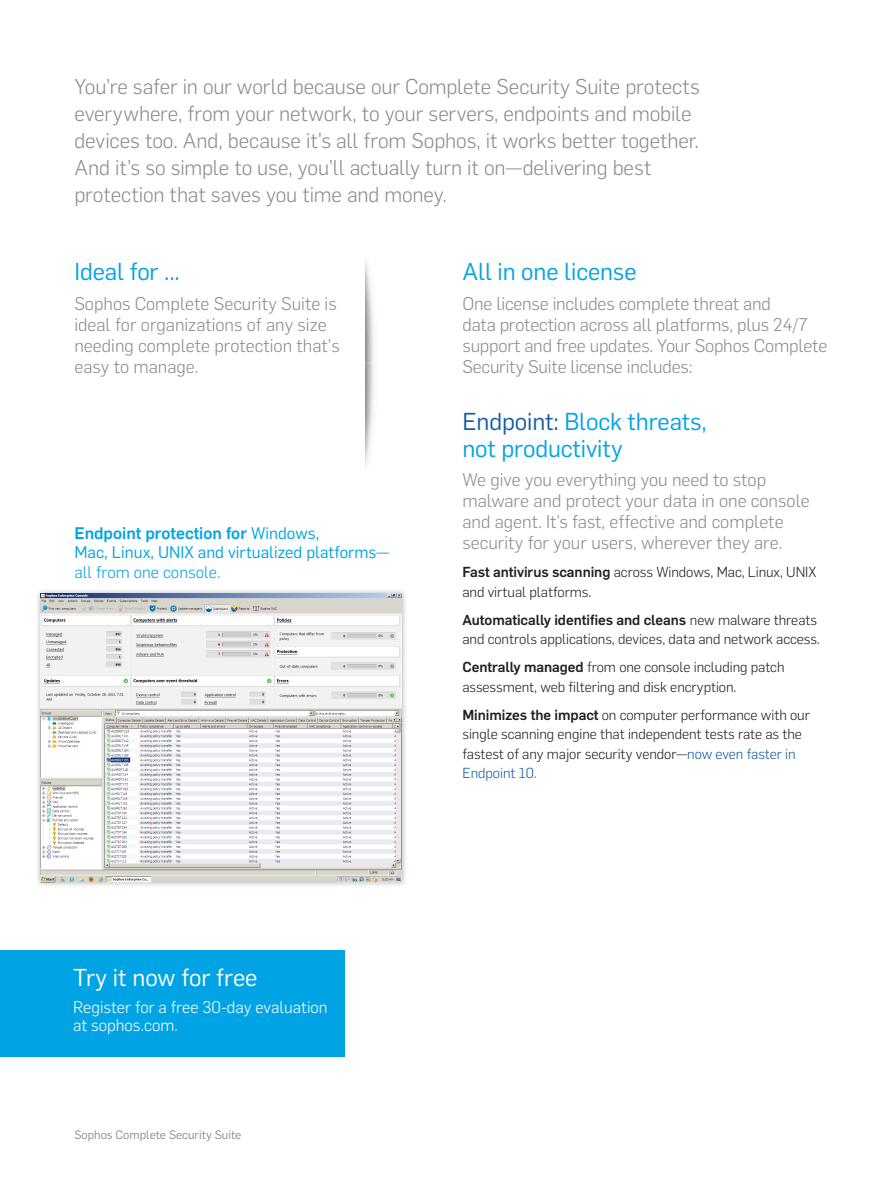
<style>
.page{position:relative;width:893px;height:1191px;background:#fff}
.page>*{position:absolute;margin:0;border:0;box-sizing:border-box;transform-origin:0 0}
.Subhead{font:24px/27px "Flama";letter-spacing:-.005em;color:#00a3e4}
.Try_it_now{font:24px "Flama";color:#fff}
.Intro_Paragraph{font:300 21px/27px "Flama";letter-spacing:-.005em;color:#8a8c8f}
.Intro_Paragraph_-_Na{font:300 18px/21px "Flama";color:#8a8c8f}
.Back_Cover_Body_Copy{font:16.5px/19.5px "Flama";color:#00a3e4}
.Try_it__Register{font:300 16.5px/18px "Flama";color:#fff}
.Body_Copy_Sub_Paragr{font:300 14.25px/19.5px "Flama";letter-spacing:-.005em;color:#231f20}
.t1{font:12px "Flama";color:#8a8c8f}
.s1{font-weight:500}
.s2{font-weight:300}
.s3{color:#185ca4}
</style>
<div class="page">
<div style="left:0;top:950px;width:344px;height:106px;background:#00a3e4"></div>
<img style="left:365px;top:259px;width:9px;height:208px">
<svg style="left:37px;top:590px;width:369px;height:296px"></svg>
<img style="left:40px;top:593px;width:362px;height:289px">
<p class="Intro_Paragraph" style="left:74px;top:72px;width:627px">You’re safer in our world because our Complete Security Suite protects everywhere, from your network, to your servers, endpoints and mobile devices too. And, because it’s all from Sophos, it works better together.<br>And it’s so simple to use, you’ll actually turn it on—delivering best protection that saves you time and money.</p>
<p class="Subhead" style="left:74px;top:257px;width:107px">Ideal for ...</p>
<p class="Intro_Paragraph_-_Na" style="left:74px;top:292px;width:267px">Sophos Complete Security Suite is ideal for organizations of any size needing complete protection that's easy to manage.</p>
<p class="Back_Cover_Body_Copy" style="left:74px;top:522px;width:316px"><span class="s1">Endpoint protection for</span> Windows,<br>Mac, Linux, UNIX and virtualized platforms— <span class="s2">all from one console.</span></p>
<p class="Subhead" style="left:462px;top:257px;width:176px">All in one license</p>
<p class="Intro_Paragraph_-_Na" style="left:462px;top:292px;width:366px">One license includes complete threat and<br>data protection across all platforms, plus 24/7 support and free updates. Your Sophos Complete Security Suite license includes:</p>
<p class="Subhead" style="left:462px;top:406px;width:246px"><span class="s3">Endpoint:</span> Block threats, not productivity</p>
<p class="Intro_Paragraph_-_Na" style="left:462px;top:468px;width:349px">We give you everything you need to stop malware and protect your data in one console and agent. It’s fast, effective and complete security for your users, wherever they are.</p>
<p class="Body_Copy_Sub_Paragr" style="left:462px;top:561px;width:355px"><span class="s1">Fast antivirus scanning</span> across Windows, Mac, Linux, UNIX and virtual platforms.</p>
<p class="Body_Copy_Sub_Paragr" style="left:462px;top:609px;width:359px"><span class="s1">Automatically identifies and cleans</span> new malware threats and controls applications, devices, data and network access.</p>
<p class="Body_Copy_Sub_Paragr" style="left:462px;top:656px;width:324px"><span class="s1">Centrally managed</span> from one console including patch assessment, web filtering and disk encryption.</p>
<p class="Body_Copy_Sub_Paragr" style="left:462px;top:704px;width:349px"><span class="s1">Minimizes the impact</span> on computer performance with our single scanning engine that independent tests rate as the fastest of any major security vendor—<span class="s3">now even faster in Endpoint 10.</span></p>
<p class="Try_it_now" style="left:73px;top:961px;width:186px">Try it now for free</p>
<p class="Try_it__Register" style="left:73px;top:996px;width:256px">Register for a free 30-day evaluation at sophos.com.</p>
<p class="t1" style="left:74px;top:1126px;width:168px">Sophos Complete Security Suite</p>
</div>
